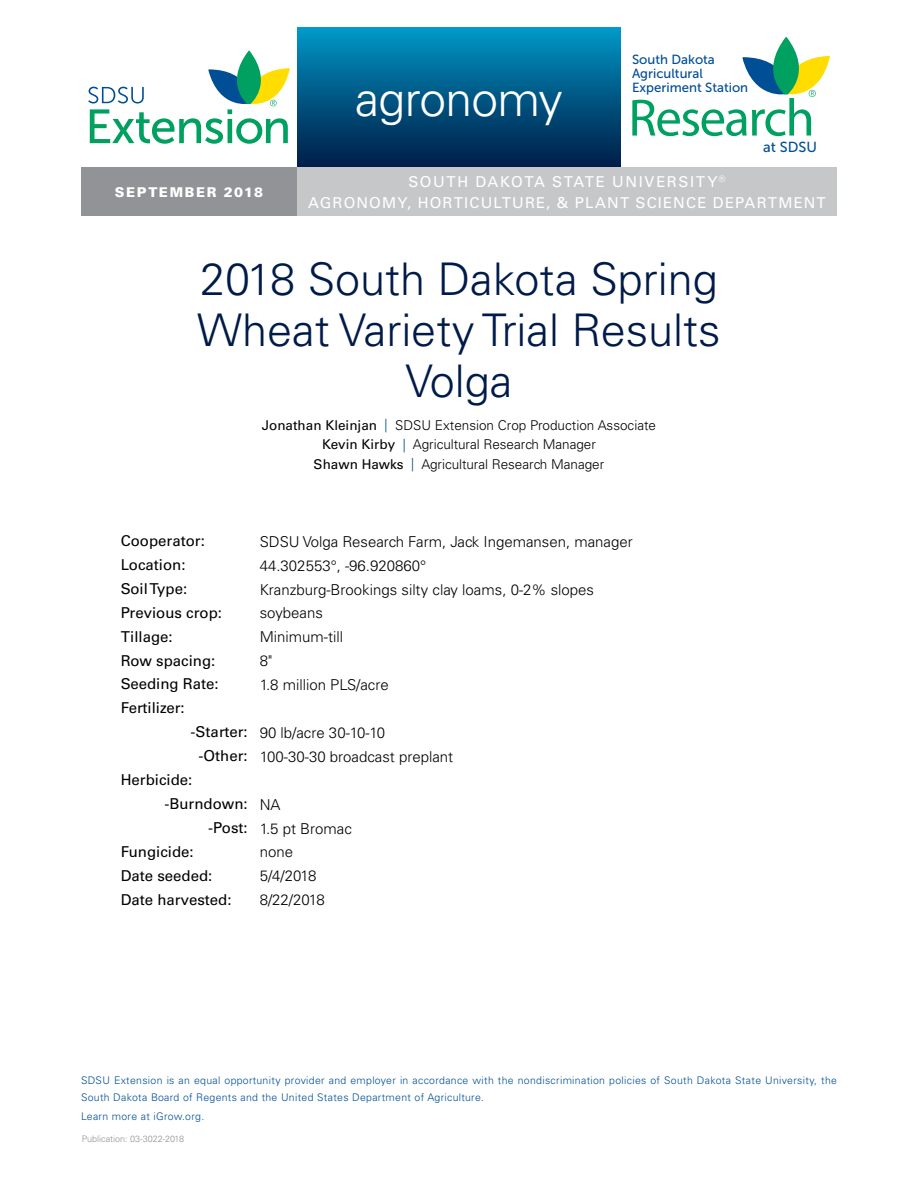
<style>
.page{position:relative;width:918px;height:1188px;background:#fff}
.page>*{position:absolute;margin:0;border:0;box-sizing:border-box;transform-origin:0 0}
.t1{font:300 48px "Univers";letter-spacing:-.015em;color:#fff}
.t2{font:300 45px/51px "Univers";color:#001b49;text-align:center}
.t3{font:300 15px "Univers";color:#000}
.t4{font:15px "Univers";color:#000}
.t5{font:15px/21px "Univers";letter-spacing:.08em;color:#fff;text-align:center}
.t6{font:14.55px "Museo Sans 500";color:#004e95}
.t7{font:300 13.5px/19.5px "Univers";color:#000;text-align:center}
.t8{font:900 13.5px "Univers";letter-spacing:.115em;color:#fff}
.t9{font:13.2px/13.8px "Museo Sans 500";color:#004e95}
.t10{font:300 10.5px/16.5px "Univers";letter-spacing:.03em;color:#004e95}
.t11{font:300 9px "Univers";color:#919195}
.s1{font-weight:400}
.s2{color:#004e95}
</style>
<div class="page">
<svg style="left:88px;top:51px;width:202px;height:93px"></svg>
<div style="left:297px;top:27px;width:324px;height:140px;background:linear-gradient(to bottom,#0097c6,#001c47)"></div>
<div style="left:297px;top:167px;width:540px;height:49px;background:#c5c7c9"></div>
<div style="left:81px;top:167px;width:216px;height:49px;background:#919396"></div>
<svg style="left:632px;top:37px;width:198px;height:99px"></svg>
<p class="t8" style="left:115px;top:184px;width:150px">SEPTEMBER 2018</p>
<h1 class="t1" style="left:355px;top:70px;width:209px">agronomy</h1>
<p class="t9" style="left:632px;top:53px;width:118px">South Dakota<br>Agricultural<br>Experiment Station</p>
<p class="t6" style="left:763px;top:139px;width:55px">at SDSU</p>
<p class="t5" style="left:308px;top:171px;width:519px">SOUTH DAKOTA STATE UNIVERSITY<sup>®<br></sup>AGRONOMY, HORTICULTURE, &amp; PLANT SCIENCE DEPARTMENT</p>
<h1 class="t2" style="left:197px;top:253px;width:525px">2018 South Dakota Spring<br>Wheat Variety Trial Results<br>Volga</h1>
<p class="t7" style="left:262px;top:415px;width:396px"><span class="s1">Jonathan Kleinjan</span> <span class="s2">|</span> SDSU Extension Crop Production Associate<br><span class="s1">Kevin Kirby</span> <span class="s2">|</span> Agricultural Research Manager<br><span class="s1">Shawn Hawks</span> <span class="s2">|</span> Agricultural Research Manager</p>
<p class="t4" style="left:121px;top:532px;width:86px">Cooperator:</p>
<p class="t3" style="left:260px;top:532px;width:374px">SDSU Volga Research Farm, Jack Ingemansen, manager</p>
<p class="t4" style="left:121px;top:556px;width:66px">Location:</p>
<p class="t3" style="left:260px;top:556px;width:168px">44.302553°, -96.920860°</p>
<p class="t4" style="left:121px;top:580px;width:68px">Soil Type:</p>
<p class="t3" style="left:260px;top:580px;width:336px">Kranzburg-Brookings silty clay loams, 0-2% slopes</p>
<p class="t4" style="left:121px;top:604px;width:103px">Previous crop:</p>
<p class="t3" style="left:260px;top:604px;width:65px">soybeans</p>
<p class="t4" style="left:121px;top:628px;width:53px">Tillage:</p>
<p class="t3" style="left:260px;top:628px;width:85px">Minimum-till</p>
<p class="t4" style="left:121px;top:651px;width:96px">Row spacing:</p>
<p class="t3" style="left:260px;top:652px;width:14px">8"</p>
<p class="t4" style="left:121px;top:675px;width:99px">Seeding Rate:</p>
<p class="t3" style="left:260px;top:676px;width:131px">1.8 million PLS/acre</p>
<p class="t4" style="left:121px;top:699px;width:66px">Fertilizer:</p>
<p class="t4" style="left:191px;top:723px;width:59px">-Starter:</p>
<p class="t3" style="left:260px;top:724px;width:127px">90 lb/acre 30-10-10</p>
<p class="t4" style="left:199px;top:747px;width:51px">-Other:</p>
<p class="t3" style="left:260px;top:747px;width:195px">100-30-30 broadcast preplant</p>
<p class="t4" style="left:121px;top:771px;width:73px">Herbicide:</p>
<p class="t4" style="left:164px;top:795px;width:85px">-Burndown:</p>
<p class="t3" style="left:260px;top:795px;width:22px">NA</p>
<p class="t4" style="left:208px;top:819px;width:41px">-Post:</p>
<p class="t3" style="left:260px;top:819px;width:94px">1.5 pt Bromac</p>
<p class="t4" style="left:121px;top:843px;width:75px">Fungicide:</p>
<p class="t3" style="left:260px;top:843px;width:35px">none</p>
<p class="t4" style="left:121px;top:866px;width:93px">Date seeded:</p>
<p class="t3" style="left:260px;top:867px;width:58px">5/4/2018</p>
<p class="t4" style="left:121px;top:890px;width:112px">Date harvested:</p>
<p class="t3" style="left:260px;top:891px;width:67px">8/22/2018</p>
<p class="t10" style="left:81px;top:1072px;width:758px">SDSU Extension is an equal opportunity provider and employer in accordance with the nondiscrimination policies of South Dakota State University, the<br>South Dakota Board of Regents and the United States Department of Agriculture.</p>
<p class="t10" style="left:81px;top:1108px;width:125px">Learn more at iGrow.org.</p>
<p class="t11" style="left:82px;top:1133px;width:104px">Publication: 03-3022-2018</p>
</div>
